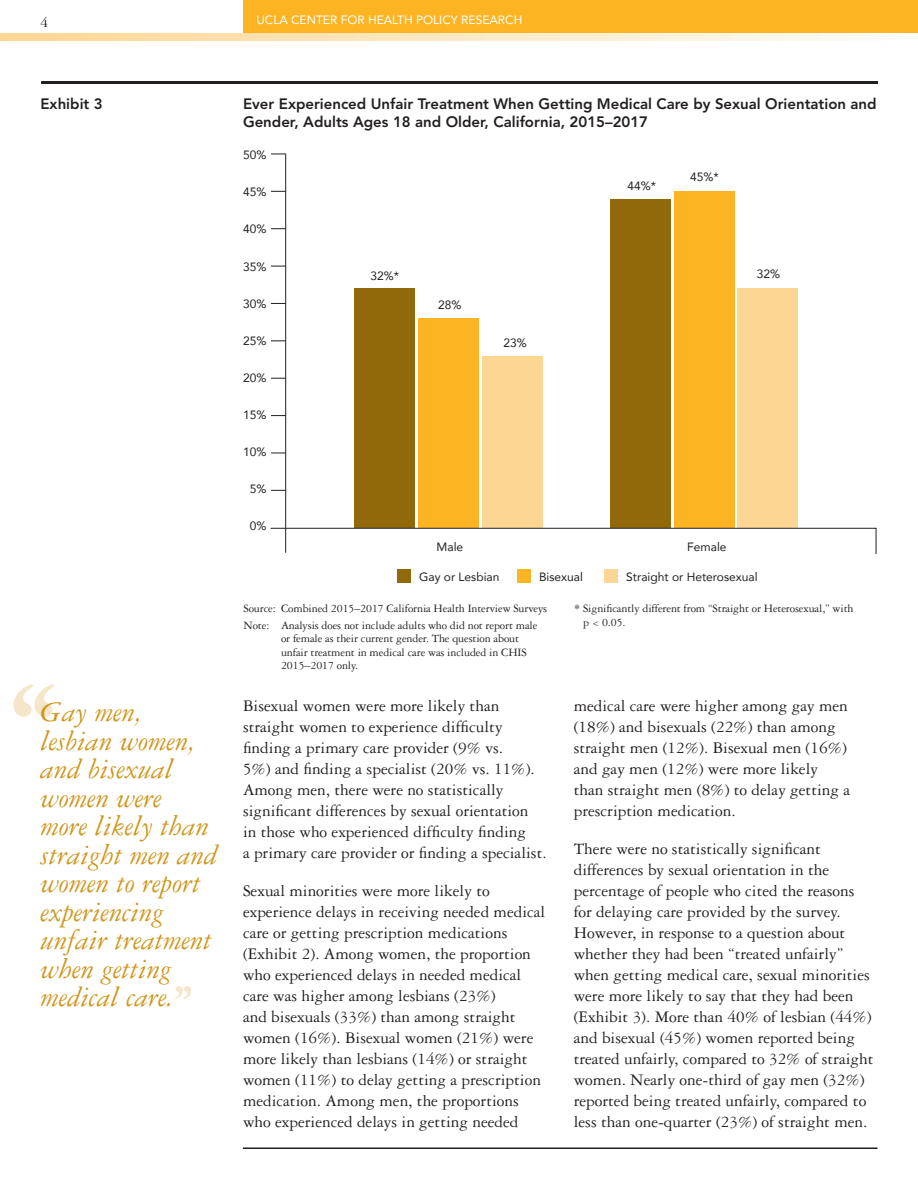
<style>
.page{position:relative;width:918px;height:1188px;background:#fff}
.page>*{position:absolute;margin:0;border:0;box-sizing:border-box;transform-origin:0 0}
.t1{font:700 150px "Garamond Three";color:#f5e6ca}
.t2{font:italic 30px/28.5px "Garamond Three";color:#cf9519}
.Text_2{font:17.25px/21px "Garamond Three";color:#231f20}
.Exhibit_Titles{font:800 15px/18px "Avenir";color:#231f20}
.t3{font:15px "Garamond Three";color:#231f20}
.End_Notes{font:12px/13.5px "Garamond Three";letter-spacing:-.01em;color:#231f20}
.t4{font:12px "Avenir";color:#231f20}
.t5{font:12px "Avenir";color:#fff}
.s1{font-weight:700;font-style:normal;font-size:60px;color:#f5e6ca}
</style>
<div class="page">
<hr style="left:243px;top:1148px;width:635px;height:1px;background:#231f20">
<div style="left:243px;top:0;width:675px;height:36px;background:#fcb423"></div>
<svg style="left:0;top:34px;width:918px;height:6px;background:#fee9c6"></svg>
<hr style="left:41px;top:81px;width:837px;height:3px;background:#231f20">
<svg style="left:271px;top:490px;width:14px;height:1px"></svg>
<svg style="left:271px;top:453px;width:14px;height:1px"></svg>
<svg style="left:271px;top:415px;width:14px;height:1px"></svg>
<svg style="left:271px;top:378px;width:14px;height:1px"></svg>
<svg style="left:271px;top:340px;width:14px;height:1px"></svg>
<svg style="left:271px;top:303px;width:14px;height:1px"></svg>
<svg style="left:271px;top:266px;width:14px;height:1px"></svg>
<svg style="left:271px;top:228px;width:14px;height:1px"></svg>
<svg style="left:271px;top:191px;width:14px;height:1px"></svg>
<svg style="left:271px;top:154px;width:14px;height:1px"></svg>
<div style="left:738px;top:289px;width:60px;height:239px;background:#fed693"></div>
<div style="left:674px;top:191px;width:60px;height:337px;background:#fcb423"></div>
<div style="left:610px;top:199px;width:61px;height:329px;background:#91690a"></div>
<div style="left:482px;top:356px;width:61px;height:172px;background:#fed693"></div>
<div style="left:418px;top:318px;width:61px;height:210px;background:#fcb423"></div>
<div style="left:355px;top:289px;width:60px;height:239px;background:#91690a"></div>
<svg style="left:270px;top:528px;width:607px;height:26px"></svg>
<hr style="left:285px;top:154px;width:1px;height:399px;background:#231f20">
<div style="left:397px;top:570px;width:14px;height:13px;background:#91690a"></div>
<div style="left:517px;top:570px;width:13px;height:13px;background:#fcb423"></div>
<div style="left:604px;top:570px;width:14px;height:13px;background:#fed693"></div>
<p class="t3" style="left:40px;top:14px;width:9px">4</p>
<p class="t5" style="left:256px;top:13px;width:267px">UCLA CENTER FOR HEALTH POLICY RESEARCH</p>
<h4 class="Exhibit_Titles" style="left:40px;top:95px;width:64px">Exhibit 3</h4>
<h1 class="t1" style="left:7px;top:650px;width:56px">‘‘</h1>
<h2 class="t2" style="left:41px;top:698px;width:178px">Gay men, lesbian women, and bisexual women were<br>more likely than straight men and women to report experiencing unfair treatment when getting medical care.<span class="s1">’’</span></h2>
<h4 class="Exhibit_Titles" style="left:243px;top:95px;width:635px">Ever Experienced Unfair Treatment When Getting Medical Care by Sexual Orientation and<br>Gender, Adults Ages 18 and Older, California, 2015–2017</h4>
<p class="t4" style="left:243px;top:146px;width:25px">50%</p>
<p class="t4" style="left:243px;top:183px;width:25px">45%</p>
<p class="t4" style="left:243px;top:220px;width:25px">40%</p>
<p class="t4" style="left:243px;top:257px;width:25px">35%</p>
<p class="t4" style="left:243px;top:294px;width:25px">30%</p>
<p class="t4" style="left:243px;top:331px;width:25px">25%</p>
<p class="t4" style="left:243px;top:368px;width:25px">20%</p>
<p class="t4" style="left:243px;top:405px;width:25px">15%</p>
<p class="t4" style="left:243px;top:442px;width:25px">10%</p>
<p class="t4" style="left:250px;top:479px;width:18px">5%</p>
<p class="t4" style="left:250px;top:516px;width:18px">0%</p>
<p class="t4" style="left:371px;top:266px;width:30px">32%*</p>
<p class="t4" style="left:438px;top:295px;width:25px">28%</p>
<p class="t4" style="left:503px;top:333px;width:25px">23%</p>
<p class="t4" style="left:627px;top:176px;width:30px">44%*</p>
<p class="t4" style="left:690px;top:167px;width:30px">45%*</p>
<p class="t4" style="left:757px;top:265px;width:25px">32%</p>
<p class="t4" style="left:437px;top:537px;width:28px">Male</p>
<p class="t4" style="left:687px;top:537px;width:41px">Female</p>
<p class="t4" style="left:419px;top:567px;width:82px">Gay or Lesbian</p>
<p class="t4" style="left:539px;top:567px;width:46px">Bisexual</p>
<p class="t4" style="left:626px;top:567px;width:133px">Straight or Heterosexual</p>
<p class="End_Notes" style="left:244px;top:602px;width:305px">Source: Combined 2015–2017 California Health Interview Surveys</p>
<p class="End_Notes" style="left:281px;top:618px;width:258px;text-indent:-38px">Note: Analysis does not include adults who did not report male or female as their current gender. The question about unfair treatment in medical care was included in CHIS 2015–2017 only.</p>
<p class="Text_2" style="left:243px;top:695px;width:305px">Bisexual women were more likely than straight women to experience difficulty finding a primary care provider (9% vs.<br>5%) and finding a specialist (20% vs. 11%).<br>Among men, there were no statistically significant differences by sexual orientation<br>in those who experienced difficulty finding<br>a primary care provider or finding a specialist.</p>
<p class="Text_2" style="left:243px;top:881px;width:304px">Sexual minorities were more likely to experience delays in receiving needed medical care or getting prescription medications (Exhibit 2). Among women, the proportion who experienced delays in needed medical care was higher among lesbians (23%)<br>and bisexuals (33%) than among straight women (16%). Bisexual women (21%) were more likely than lesbians (14%) or straight women (11%) to delay getting a prescription medication. Among men, the proportions who experienced delays in getting needed</p>
<p class="End_Notes" style="left:583px;top:602px;width:272px;text-indent:-9px">* Significantly different from “Straight or Heterosexual,” with p &lt; 0.05.</p>
<p class="Text_2" style="left:574px;top:695px;width:278px">medical care were higher among gay men (18%) and bisexuals (22%) than among straight men (12%). Bisexual men (16%) and gay men (12%) were more likely than straight men (8%) to delay getting a prescription medication.</p>
<p class="Text_2" style="left:574px;top:839px;width:301px">There were no statistically significant differences by sexual orientation in the percentage of people who cited the reasons for delaying care provided by the survey.<br>However, in response to a question about whether they had been “treated unfairly” when getting medical care, sexual minorities were more likely to say that they had been (Exhibit 3). More than 40% of lesbian (44%) and bisexual (45%) women reported being treated unfairly, compared to 32% of straight women. Nearly one-third of gay men (32%) reported being treated unfairly, compared to less than one-quarter (23%) of straight men.</p>
</div>
